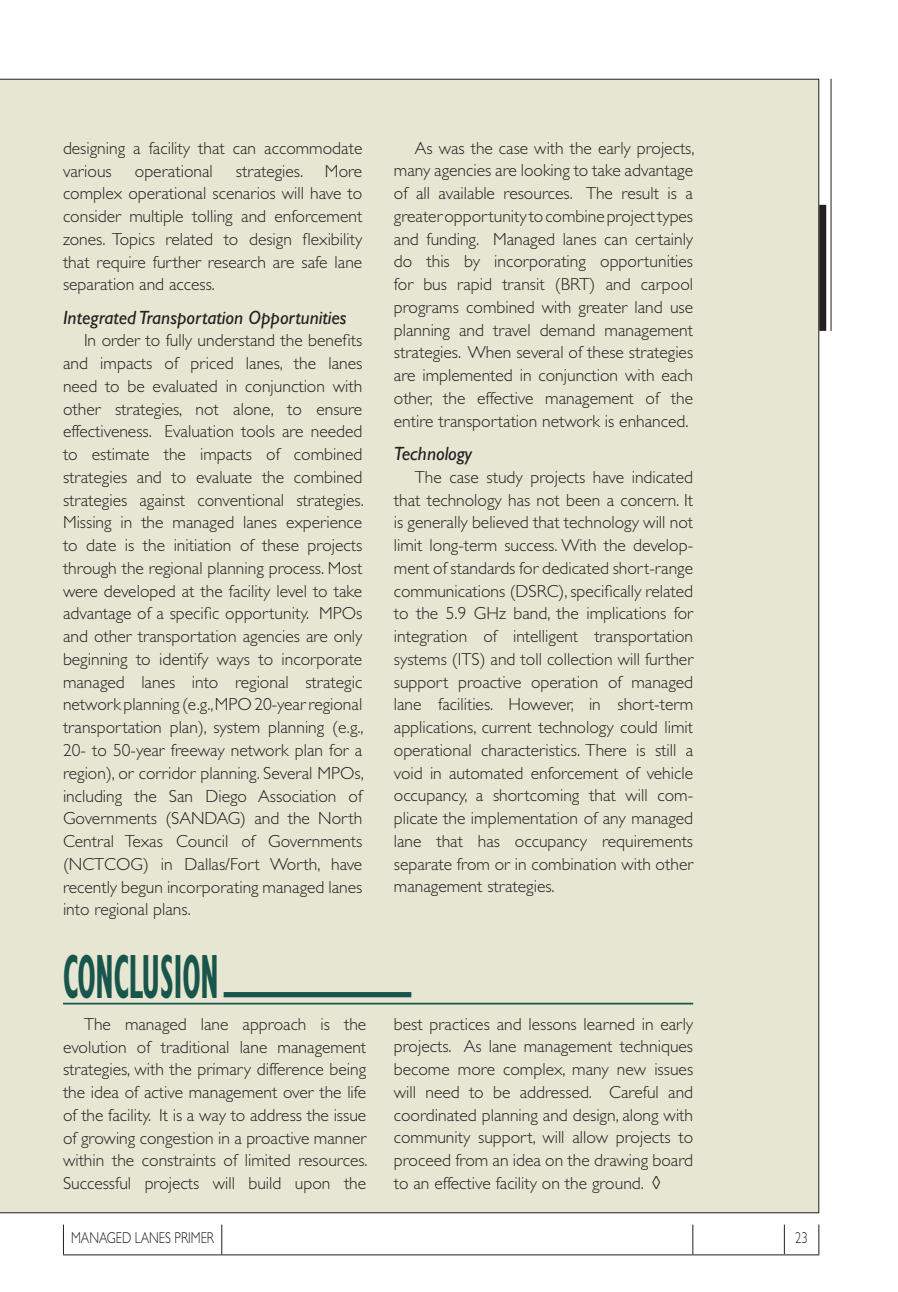
<style>
.page{position:relative;width:898px;height:1292px;background:#fff}
.page>*{position:absolute;margin:0;border:0;box-sizing:border-box;transform-origin:0 0}
.t1{font:700 condensed 63px "Gill Sans Display";color:#18554a;scale:.5 1}
.t2{font:italic 19.25px "Gill Sans";color:#231f20}
.t3{font:300 17.5px/22.8px "Gill Sans";color:#231f20;text-align:justify}
.t4{font:300 15.75px "Gill Sans";color:#231f20;scale:.8 1}
</style>
<div class="page">
<div style="left:0;top:79px;width:819px;height:1134px;background:#e7e6d3"></div>
<div style="left:819px;top:205px;width:7px;height:126px;background:#231f20"></div>
<hr style="left:830px;top:79px;width:1px;height:252px;background:#231f20">
<hr style="left:63px;top:1224px;width:1px;height:30px;background:#231f20">
<hr style="left:221px;top:1224px;width:1px;height:30px;background:#231f20">
<hr style="left:692px;top:1224px;width:1px;height:30px;background:#231f20">
<hr style="left:784px;top:1224px;width:1px;height:30px;background:#231f20">
<hr style="left:818px;top:1224px;width:1px;height:30px;background:#231f20">
<hr style="left:63px;top:1254px;width:159px;height:1px;background:#231f20">
<hr style="left:222px;top:1254px;width:471px;height:1px;background:#231f20">
<hr style="left:693px;top:1254px;width:91px;height:1px;background:#231f20">
<hr style="left:784px;top:1254px;width:35px;height:1px;background:#231f20">
<hr style="left:63px;top:1002px;width:630px;height:2px;background:#18554a">
<div style="left:224px;top:992px;width:187px;height:5px;background:#18554a"></div>
<p class="t3" style="left:63px;top:137px;width:301px">designing a facility that can accommodate various</p>
<p class="t3" style="left:63px;top:159px;width:301px;text-indent:173px">strategies. More complex operational scenarios will have to consider multiple tolling and enforcement zones. Topics related to design flexibility that require further research are safe lane separation and access.</p>
<p class="t2" style="left:63px;top:306px;width:285px">Integrated Transportation Opportunities</p>
<p class="t3" style="left:63px;top:329px;width:302px;text-indent:21px">In order to fully understand the benefits and impacts of priced lanes, the lanes need to be evaluated in conjunction with other strategies, not alone, to ensure effectiveness. Evaluation tools are needed to estimate the impacts of combined strategies and to evaluate the combined strategies against conventional strategies.<br>Missing in the managed lanes experience to date is the initiation of these projects through the regional planning process. Most were developed at the facility level to take advantage of a specific opportunity. MPOs and other transportation agencies are only beginning to identify ways to incorporate managed lanes into regional strategic network planning (e.g., MPO 20-year regional transportation plan), system planning (e.g., 20- to 50-year freeway network plan for a region), or corridor planning. Several MPOs, including the San Diego Association of Governments (SANDAG) and the North Central Texas Council of Governments (NCTCOG) in Dallas/Fort Worth, have recently begun incorporating managed lanes into regional plans.</p>
<p class="t3" style="left:135px;top:159px;width:79px">operational</p>
<p class="t3" style="left:394px;top:137px;width:302px;text-indent:21px">As was the case with the early projects, many agencies are looking to take advantage of all available resources. The result is a greater opportunity to combine project types and funding. Managed lanes can certainly do this by incorporating opportunities for bus rapid transit (BRT) and carpool programs combined with greater land use planning and travel demand management strategies. When several of these strategies are implemented in conjunction with each other, the effective management of the entire transportation network is enhanced.</p>
<p class="t2" style="left:394px;top:442px;width:80px">Technology</p>
<p class="t3" style="left:394px;top:466px;width:301px;text-indent:21px">The case study projects have indicated that technology has not been a concern. It is generally believed that technology will not limit long-term success. With the develop&shy;ment of standards for dedicated short-range communications (DSRC), specifically related to the 5.9 GHz band, the implications for integration of intelligent transportation systems (ITS) and toll collection will further support proactive operation of managed lane facilities. However, in short-term applications, current technology could limit operational characteristics. There is still a void in automated enforcement of vehicle occupancy, a shortcoming that will com&shy;plicate the implementation of any managed lane that has occupancy requirements separate from or in combination with other management strategies.</p>
<h1 class="t1" style="left:63px;top:939px;width:313px">CONCLUSION</h1>
<p class="t3" style="left:63px;top:1012px;width:306px;text-indent:21px">The managed lane approach is the evolution of traditional lane management strategies, with the primary difference being the idea of active management over the life of the facility. It is a way to address the issue of growing congestion in a proactive manner within the constraints of limited resources.<br>Successful projects will build upon the</p>
<p class="t3" style="left:394px;top:1012px;width:301px">best practices and lessons learned in early projects. As lane management techniques become more complex, many new issues will need to be addressed. Careful and coordinated planning and design, along with community support, will allow projects to proceed from an idea on the drawing board to an effective facility on the ground. ◊</p>
<p class="t4" style="left:71px;top:1229px;width:180px">MANAGED LANES PRIMER</p>
<p class="t4" style="left:795px;top:1229px;width:17px">23</p>
</div>
